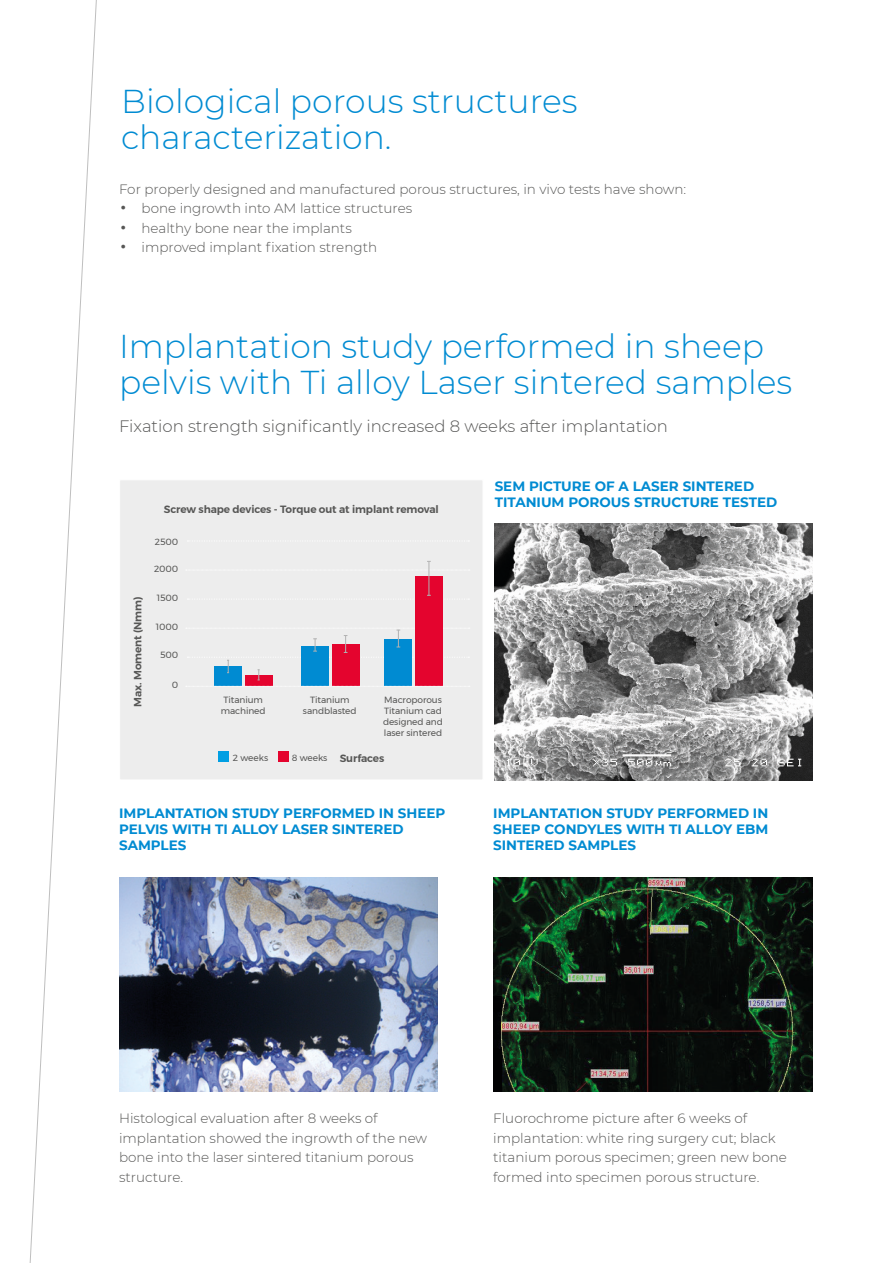
<style>
.page{position:relative;width:893px;height:1263px;background:#fff}
.page>*{position:absolute;margin:0;border:0;box-sizing:border-box;transform-origin:0 0}
.t1{font:300 33px/36px "Montserrat";color:#008bd2}
.t2{font:300 16.5px "Montserrat";color:#575756}
.t3{font:300 13.5px/19.5px "Montserrat";color:#575756}
.t4{font:700 13.5px/16.2px "Montserrat";color:#008bd2}
.t5{font:600 10.5px "Montserrat";letter-spacing:-.01em;color:#575756}
.t6{font:9px/10.8px "Montserrat";letter-spacing:-.01em;color:#575756;text-align:center}
.s1{font-size:30px}
.s2{font-weight:400;font-size:9px}
</style>
<div class="page">
<img style="left:495px;top:524px;width:317px;height:256px">
<img style="left:493px;top:877px;width:319px;height:214px">
<img style="left:119px;top:877px;width:319px;height:215px">
<div style="left:119px;top:479px;width:364px;height:301px;background:#ededed;border:1px solid #fff"></div>
<div style="left:415px;top:577px;width:28px;height:109px;background:#e4042e"></div>
<div style="left:385px;top:640px;width:27px;height:46px;background:#008bd2"></div>
<hr style="left:429px;top:561px;width:1px;height:35px;background:#b2b2b2">
<div style="left:332px;top:644px;width:27px;height:42px;background:#e4042e"></div>
<div style="left:301px;top:647px;width:28px;height:39px;background:#008bd2"></div>
<div style="left:245px;top:675px;width:27px;height:11px;background:#e4042e"></div>
<div style="left:214px;top:666px;width:28px;height:20px;background:#008bd2"></div>
<svg style="left:186px;top:628px;width:284px;height:52px"></svg>
<div style="left:218px;top:751px;width:11px;height:10px;background:#009fe3"></div>
<div style="left:278px;top:751px;width:11px;height:10px;background:#e4042e"></div>
<svg style="left:186px;top:686px;width:284px;height:1px"></svg>
<svg style="left:29px;top:0;width:68px;height:1263px"></svg>
<h1 class="t1" style="left:121px;top:82px;width:458px">Biological porous structures characterization.</h1>
<p class="t3" style="left:119px;top:179px;width:569px">For properly designed and manufactured porous structures, in vivo tests have shown:</p>
<p class="t3" style="left:119px;top:198px;width:295px"><span class="s1">•</span> bone ingrowth into AM lattice structures</p>
<p class="t3" style="left:119px;top:218px;width:234px"><span class="s1">•</span> healthy bone near the implants</p>
<p class="t3" style="left:119px;top:237px;width:260px"><span class="s1">•</span> improved implant fixation strength</p>
<h1 class="t1" style="left:119px;top:328px;width:675px">Implantation study performed in sheep pelvis with Ti alloy Laser sintered samples</h1>
<p class="t2" style="left:119px;top:415px;width:550px">Fixation strength significantly increased 8 weeks after implantation</p>
<p class="t5" style="left:130px;top:707px;width:112px;rotate:-90deg">Max. Moment (Nmm)</p>
<p class="t5" style="left:164px;top:501px;width:277px">Screw shape devices - Torque out at implant removal</p>
<p class="t6" style="left:155px;top:536px;width:25px">2500</p>
<p class="t6" style="left:154px;top:563px;width:26px">2000</p>
<p class="t6" style="left:157px;top:593px;width:23px">1500</p>
<p class="t6" style="left:156px;top:621px;width:24px">1000</p>
<p class="t6" style="left:160px;top:650px;width:20px">500</p>
<p class="t6" style="left:172px;top:679px;width:8px">0</p>
<p class="t6" style="left:221px;top:695px;width:46px">Titanium machined</p>
<p class="t6" style="left:303px;top:695px;width:55px">Titanium sandblasted</p>
<p class="t6" style="left:383px;top:695px;width:61px;text-align:left">Macroporous<br>Titanium cad designed and laser sintered</p>
<p class="t6" style="left:233px;top:753px;width:37px">2 weeks</p>
<p class="t5" style="left:292px;top:750px;width:94px"><span class="s2">8 weeks</span> Surfaces</p>
<p class="t4" style="left:495px;top:477px;width:284px">SEM PICTURE OF A LASER SINTERED<br>TITANIUM POROUS STRUCTURE TESTED</p>
<p class="t4" style="left:119px;top:804px;width:328px">IMPLANTATION STUDY PERFORMED IN SHEEP<br>PELVIS WITH TI ALLOY LASER SINTERED<br>SAMPLES</p>
<p class="t4" style="left:493px;top:804px;width:277px;text-align:justify">IMPLANTATION STUDY PERFORMED IN SHEEP CONDYLES WITH TI ALLOY EBM SINTERED SAMPLES</p>
<p class="t3" style="left:119px;top:1108px;width:310px">Histological evaluation after 8 weeks of implantation showed the ingrowth of the new bone into the laser sintered titanium porous structure.</p>
<p class="t3" style="left:493px;top:1108px;width:295px">Fluorochrome picture after 6 weeks of implantation: white ring surgery cut; black titanium porous specimen; green new bone formed into specimen porous structure.</p>
</div>
